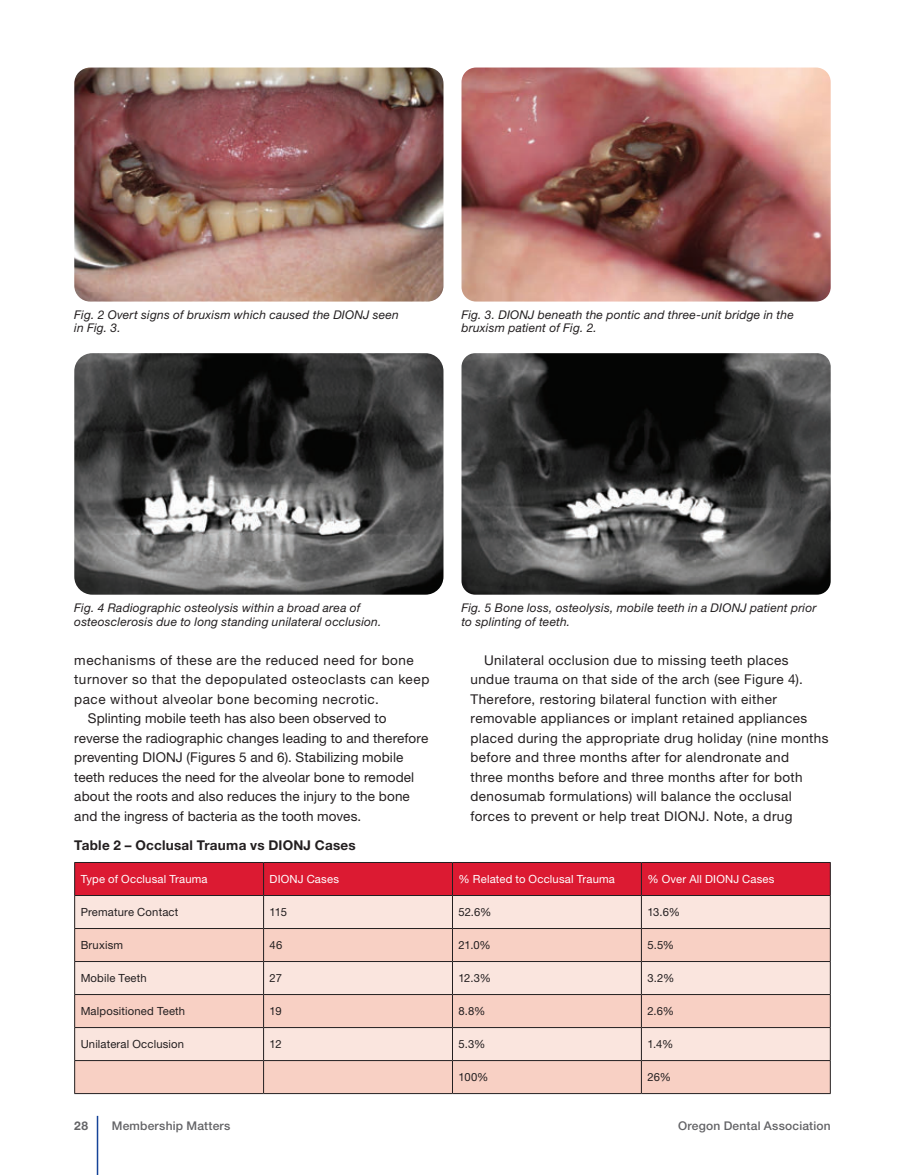
<style>
.page{position:relative;width:905px;height:1175px;background:#fff}
.page>*{position:absolute;margin:0;border:0;box-sizing:border-box;transform-origin:0 0}
.t1{font:13.5px/19.5px "Helvetica Neue LT Std";letter-spacing:.025em;color:#231f20}
.t2{font:700 13.5px "Helvetica Neue LT Std";letter-spacing:.02em;color:#231f20}
.t3{font:italic 12px/13.5px "Helvetica Neue LT Std";letter-spacing:.015em;color:#231f20}
.t4{font:500 12px "Helvetica Neue LT Std";letter-spacing:.02em;color:#636366}
.t5{font:700 12px "Helvetica Neue LT Std";color:#636366}
.t6{font:11.25px "Helvetica Neue LT Std";letter-spacing:.015em;color:#231f20}
.t7{font:11.25px "Helvetica Neue LT Std";letter-spacing:.015em;color:#fff}
</style>
<div class="page">
<div style="left:75px;top:863px;width:755px;height:32px;background:#dc1a32"></div>
<div style="left:75px;top:896px;width:755px;height:32px;background:#fae5de"></div>
<svg style="left:75px;top:929px;width:755px;height:164px;background:#f8d7ce"></svg>
<hr style="left:74px;top:862px;width:189px;height:1px;background:#231f20">
<hr style="left:74px;top:862px;width:1px;height:33px;background:#231f20">
<hr style="left:263px;top:862px;width:189px;height:1px;background:#231f20">
<hr style="left:263px;top:862px;width:1px;height:33px;background:#231f20">
<hr style="left:452px;top:862px;width:189px;height:1px;background:#231f20">
<hr style="left:452px;top:862px;width:1px;height:33px;background:#231f20">
<hr style="left:641px;top:862px;width:189px;height:1px;background:#231f20">
<hr style="left:641px;top:862px;width:1px;height:33px;background:#231f20">
<hr style="left:830px;top:862px;width:1px;height:33px;background:#231f20">
<hr style="left:74px;top:895px;width:189px;height:1px;background:#231f20">
<hr style="left:74px;top:896px;width:1px;height:32px;background:#231f20">
<hr style="left:263px;top:895px;width:189px;height:1px;background:#231f20">
<hr style="left:263px;top:896px;width:1px;height:32px;background:#231f20">
<hr style="left:452px;top:895px;width:189px;height:1px;background:#231f20">
<hr style="left:452px;top:896px;width:1px;height:32px;background:#231f20">
<hr style="left:641px;top:895px;width:189px;height:1px;background:#231f20">
<hr style="left:641px;top:896px;width:1px;height:32px;background:#231f20">
<hr style="left:830px;top:896px;width:1px;height:32px;background:#231f20">
<hr style="left:74px;top:928px;width:189px;height:1px;background:#231f20">
<hr style="left:74px;top:928px;width:1px;height:33px;background:#231f20">
<hr style="left:263px;top:928px;width:189px;height:1px;background:#231f20">
<hr style="left:263px;top:928px;width:1px;height:33px;background:#231f20">
<hr style="left:452px;top:928px;width:189px;height:1px;background:#231f20">
<hr style="left:452px;top:928px;width:1px;height:33px;background:#231f20">
<hr style="left:641px;top:928px;width:189px;height:1px;background:#231f20">
<hr style="left:641px;top:928px;width:1px;height:33px;background:#231f20">
<hr style="left:830px;top:928px;width:1px;height:33px;background:#231f20">
<hr style="left:74px;top:961px;width:189px;height:1px;background:#231f20">
<hr style="left:74px;top:962px;width:1px;height:32px;background:#231f20">
<hr style="left:263px;top:961px;width:189px;height:1px;background:#231f20">
<hr style="left:263px;top:962px;width:1px;height:32px;background:#231f20">
<hr style="left:452px;top:961px;width:189px;height:1px;background:#231f20">
<hr style="left:452px;top:962px;width:1px;height:32px;background:#231f20">
<hr style="left:641px;top:961px;width:189px;height:1px;background:#231f20">
<hr style="left:641px;top:962px;width:1px;height:32px;background:#231f20">
<hr style="left:830px;top:962px;width:1px;height:32px;background:#231f20">
<hr style="left:74px;top:994px;width:189px;height:1px;background:#231f20">
<hr style="left:74px;top:994px;width:1px;height:33px;background:#231f20">
<hr style="left:263px;top:994px;width:189px;height:1px;background:#231f20">
<hr style="left:263px;top:994px;width:1px;height:33px;background:#231f20">
<hr style="left:452px;top:994px;width:189px;height:1px;background:#231f20">
<hr style="left:452px;top:994px;width:1px;height:33px;background:#231f20">
<hr style="left:641px;top:994px;width:189px;height:1px;background:#231f20">
<hr style="left:641px;top:994px;width:1px;height:33px;background:#231f20">
<hr style="left:830px;top:994px;width:1px;height:33px;background:#231f20">
<hr style="left:74px;top:1027px;width:189px;height:1px;background:#231f20">
<hr style="left:74px;top:1028px;width:1px;height:32px;background:#231f20">
<hr style="left:263px;top:1027px;width:189px;height:1px;background:#231f20">
<hr style="left:263px;top:1028px;width:1px;height:32px;background:#231f20">
<hr style="left:452px;top:1027px;width:189px;height:1px;background:#231f20">
<hr style="left:452px;top:1028px;width:1px;height:32px;background:#231f20">
<hr style="left:641px;top:1027px;width:189px;height:1px;background:#231f20">
<hr style="left:641px;top:1028px;width:1px;height:32px;background:#231f20">
<hr style="left:830px;top:1028px;width:1px;height:32px;background:#231f20">
<hr style="left:74px;top:1060px;width:189px;height:1px;background:#231f20">
<hr style="left:74px;top:1060px;width:1px;height:33px;background:#231f20">
<hr style="left:263px;top:1060px;width:189px;height:1px;background:#231f20">
<hr style="left:263px;top:1060px;width:1px;height:33px;background:#231f20">
<hr style="left:452px;top:1060px;width:189px;height:1px;background:#231f20">
<hr style="left:452px;top:1060px;width:1px;height:33px;background:#231f20">
<hr style="left:641px;top:1060px;width:189px;height:1px;background:#231f20">
<hr style="left:641px;top:1060px;width:1px;height:33px;background:#231f20">
<hr style="left:830px;top:1060px;width:1px;height:33px;background:#231f20">
<hr style="left:74px;top:1093px;width:189px;height:1px;background:#231f20">
<hr style="left:263px;top:1093px;width:189px;height:1px;background:#231f20">
<hr style="left:452px;top:1093px;width:189px;height:1px;background:#231f20">
<hr style="left:641px;top:1093px;width:189px;height:1px;background:#231f20">
<img style="left:461px;top:353px;width:369px;height:241px">
<img style="left:74px;top:353px;width:369px;height:241px">
<img style="left:461px;top:68px;width:369px;height:233px">
<img style="left:74px;top:68px;width:369px;height:233px">
<hr style="left:97px;top:1115px;width:1px;height:59px;background:#154398">
<p class="t3" style="left:74px;top:308px;width:326px">Fig. 2 Overt signs of bruxism which caused the DIONJ seen in Fig. 3.</p>
<p class="t3" style="left:461px;top:308px;width:334px">Fig. 3. DIONJ beneath the pontic and three-unit bridge in the bruxism patient of Fig. 2.</p>
<p class="t3" style="left:74px;top:601px;width:308px">Fig. 4 Radiographic osteolysis within a broad area of osteosclerosis due to long standing unilateral occlusion.</p>
<p class="t3" style="left:461px;top:601px;width:356px">Fig. 5 Bone loss, osteolysis, mobile teeth in a DIONJ patient prior to splinting of teeth.</p>
<p class="t1" style="left:470px;top:650px;width:359px;text-indent:14px">Unilateral occlusion due to missing teeth places undue trauma on that side of the arch (see Figure 4).<br>Therefore, restoring bilateral function with either removable appliances or implant retained appliances placed during the appropriate drug holiday (nine months before and three months after for alendronate and<br>three months before and three months after for both denosumab formulations) will balance the occlusal forces to prevent or help treat DIONJ. Note, a drug</p>
<p class="t1" style="left:74px;top:650px;width:341px">mechanisms of these are the reduced need for bone</p>
<p class="t1" style="left:74px;top:669px;width:356px">turnover so that the depopulated osteoclasts can keep</p>
<p class="t1" style="left:74px;top:689px;width:306px">pace without alveolar bone becoming necrotic.</p>
<p class="t1" style="left:88px;top:708px;width:300px">Splinting mobile teeth has also been observed to</p>
<p class="t1" style="left:74px;top:728px;width:355px">reverse the radiographic changes leading to and therefore</p>
<p class="t1" style="left:74px;top:747px;width:330px">preventing DIONJ (Figures 5 and 6). Stabilizing mobile</p>
<p class="t1" style="left:74px;top:767px;width:341px">teeth reduces the need for the alveolar bone to remodel</p>
<p class="t1" style="left:74px;top:786px;width:337px">about the roots and also reduces the injury to the bone</p>
<p class="t1" style="left:74px;top:806px;width:288px">and the ingress of bacteria as the tooth moves.</p>
<p class="t2" style="left:74px;top:837px;width:283px">Table 2 – Occlusal Trauma vs DIONJ Cases</p>
<p class="t7" style="left:81px;top:872px;width:128px">Type of Occlusal Trauma</p>
<p class="t7" style="left:269px;top:872px;width:71px">DIONJ Cases</p>
<p class="t7" style="left:458px;top:872px;width:158px">% Related to Occlusal Trauma</p>
<p class="t7" style="left:647px;top:872px;width:129px">% Over All DIONJ Cases</p>
<p class="t6" style="left:81px;top:905px;width:99px">Premature Contact</p>
<p class="t6" style="left:269px;top:905px;width:19px">115</p>
<p class="t6" style="left:458px;top:905px;width:34px">52.6%</p>
<p class="t6" style="left:647px;top:905px;width:34px">13.6%</p>
<p class="t6" style="left:81px;top:938px;width:44px">Bruxism</p>
<p class="t6" style="left:269px;top:938px;width:14px">46</p>
<p class="t6" style="left:458px;top:938px;width:34px">21.0%</p>
<p class="t6" style="left:647px;top:938px;width:28px">5.5%</p>
<p class="t6" style="left:81px;top:971px;width:68px">Mobile Teeth</p>
<p class="t6" style="left:269px;top:971px;width:14px">27</p>
<p class="t6" style="left:458px;top:971px;width:34px">12.3%</p>
<p class="t6" style="left:647px;top:971px;width:29px">3.2%</p>
<p class="t6" style="left:81px;top:1004px;width:106px">Malpositioned Teeth</p>
<p class="t6" style="left:269px;top:1004px;width:14px">19</p>
<p class="t6" style="left:458px;top:1004px;width:28px">8.8%</p>
<p class="t6" style="left:647px;top:1004px;width:28px">2.6%</p>
<p class="t6" style="left:81px;top:1037px;width:105px">Unilateral Occlusion</p>
<p class="t6" style="left:269px;top:1037px;width:14px">12</p>
<p class="t6" style="left:458px;top:1037px;width:28px">5.3%</p>
<p class="t6" style="left:647px;top:1037px;width:27px">1.4%</p>
<p class="t6" style="left:458px;top:1070px;width:31px">100%</p>
<p class="t6" style="left:647px;top:1070px;width:25px">26%</p>
<p class="t5" style="left:74px;top:1117px;width:15px">28</p>
<p class="t4" style="left:112px;top:1118px;width:120px">Membership Matters</p>
<p class="t4" style="left:678px;top:1118px;width:154px">Oregon Dental Association</p>
</div>
